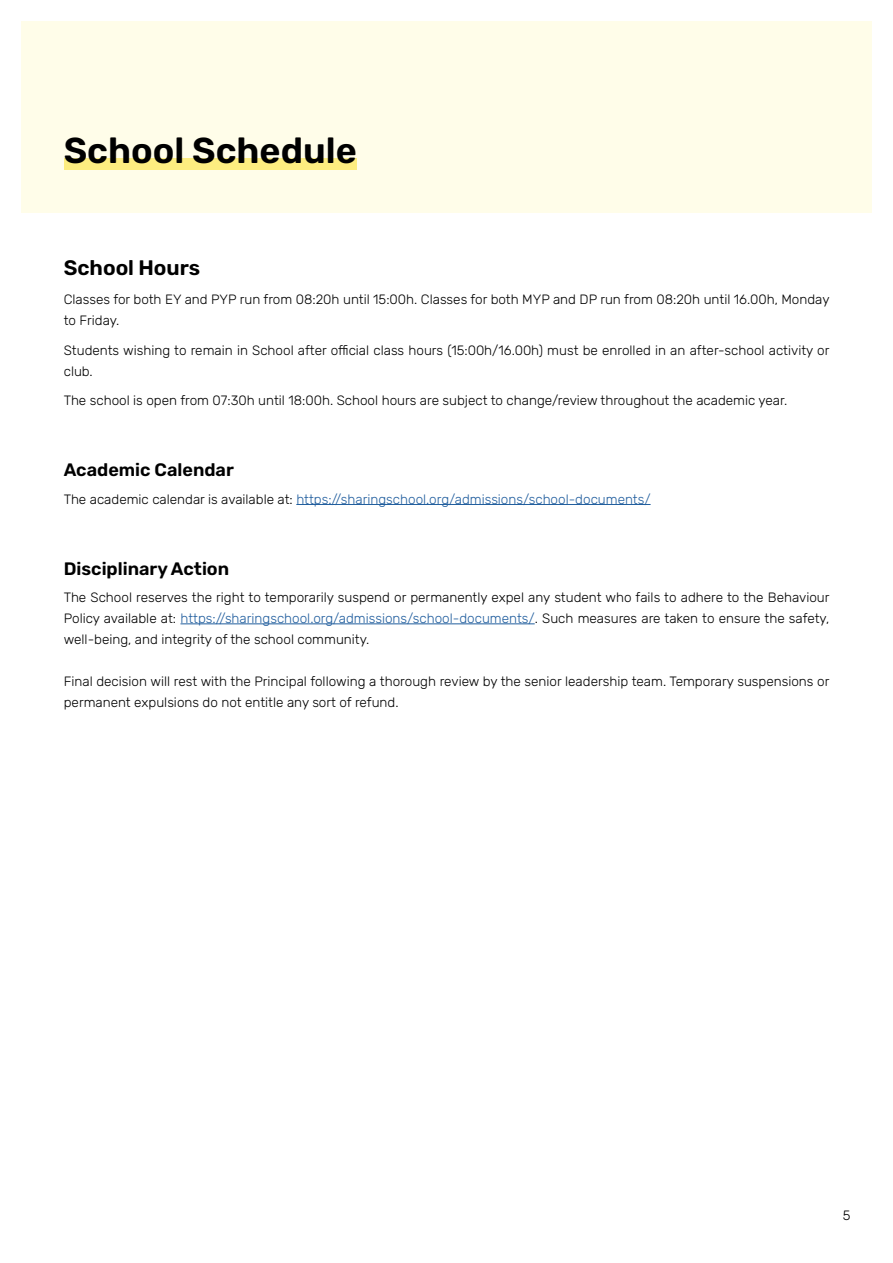
<style>
.page{position:relative;width:893px;height:1263px;background:#fff}
.page>*{position:absolute;margin:0;border:0;box-sizing:border-box;transform-origin:0 0}
.t1{font:600 36px "Rubik";color:#000}
.t2{font:600 21px "Rubik";color:#000}
.t3{font:600 18px "Rubik";color:#000}
.t4{font:300 13.5px/21px "Rubik";color:#000}
.t5{font:300 13.5px "Rubik";color:#215e9e}
.s1{color:#000}
.s2{color:#215e9e}
</style>
<div class="page">
<div style="left:21px;top:21px;width:851px;height:192px;background:#fffde9"></div>
<div style="left:64px;top:159px;width:292px;height:11px;background:#fded80"></div>
<hr style="left:296px;top:504px;width:355px;height:1px;background:#215e9e">
<hr style="left:180px;top:623px;width:355px;height:1px;background:#215e9e">
<h1 class="t1" style="left:64px;top:130px;width:294px">School Schedule</h1>
<h2 class="t2" style="left:64px;top:255px;width:138px">School Hours</h2>
<p class="t4" style="left:64px;top:289px;width:767px">Classes for both EY and PYP run from 08:20h until 15:00h. Classes for both MYP and DP run from 08:20h until 16.00h, Monday to Friday.</p>
<p class="t4" style="left:64px;top:340px;width:767px">Students wishing to remain in School after official class hours (15:00h/16.00h) must be enrolled in an after-school activity or club.</p>
<p class="t4" style="left:64px;top:391px;width:725px">The school is open from 07:30h until 18:00h. School hours are subject to change/review throughout the academic year.</p>
<h3 class="t3" style="left:64px;top:460px;width:172px">Academic Calendar</h3>
<p class="t5" style="left:64px;top:492px;width:588px"><span class="s1">The academic calendar is available at:</span> https://sharingschool.org/admissions/school-documents/</p>
<h3 class="t3" style="left:64px;top:558px;width:167px">Disciplinary Action</h3>
<p class="t4" style="left:64px;top:587px;width:767px;text-align:justify">The School reserves the right to temporarily suspend or permanently expel any student who fails to adhere to the Behaviour Policy available at: <span class="s2">https://sharingschool.org/admissions/school-documents/</span>. Such measures are taken to ensure the safety, well-being, and integrity of the school community.</p>
<p class="t4" style="left:64px;top:671px;width:767px">Final decision will rest with the Principal following a thorough review by the senior leadership team. Temporary suspensions or permanent expulsions do not entitle any sort of refund.</p>
<p class="t4" style="left:843px;top:1205px;width:9px">5</p>
</div>
